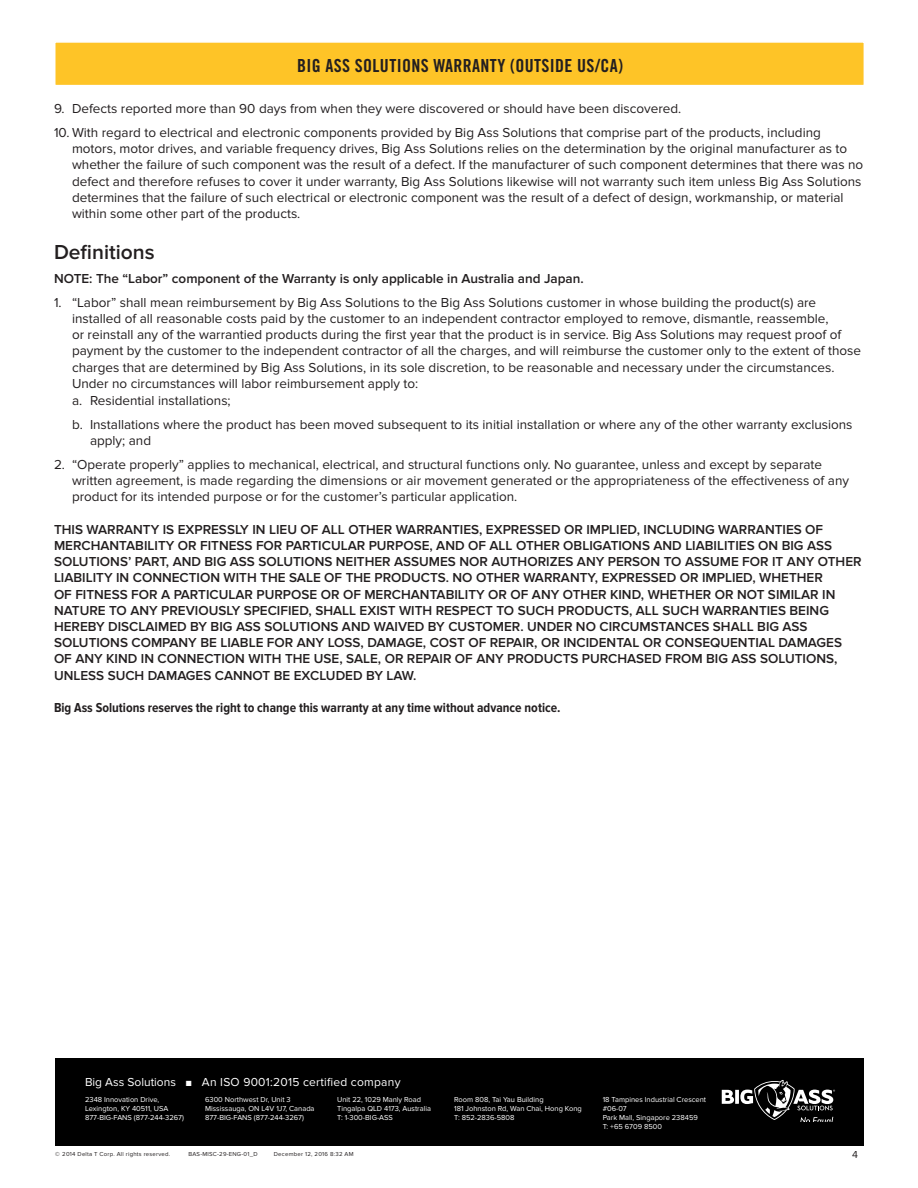
<style>
.page{position:relative;width:918px;height:1188px;background:#fff}
.page>*{position:absolute;margin:0;border:0;box-sizing:border-box;transform-origin:0 0}
.Heading_3{font:600 21px "Proxima Nova";color:#231f20}
.t1{font:18px "Trade Gothic LT Std Bd Cn 20";letter-spacing:.02em;color:#231f20}
.t2{font:13.5px/16.2px "Proxima Nova";color:#231f20}
.t3{font:600 13.5px/16.2px "Proxima Nova";color:#231f20}
.t4{font:700 13.5px "Proxima Nova Cond";color:#231f20}
.t5{font:12px "Proxima Nova";letter-spacing:.02em;color:#fff}
.t6{font:10.5px "Proxima Nova";color:#231f20}
.t7{font:7.5px/9px "Proxima Nova";color:#fff}
.t8{font:6px "Proxima Nova";letter-spacing:.04em;color:#231f20}
.s1{font-size:9px}
</style>
<div class="page">
<div style="left:54px;top:41px;width:811px;height:45px;background:#fec427;border:2px solid #fff"></div>
<div style="left:55px;top:1058px;width:809px;height:88px;background:#000"></div>
<svg style="left:722px;top:1080px;width:113px;height:42px"></svg>
<h2 class="t1" style="left:297px;top:55px;width:328px">BIG ASS SOLUTIONS WARRANTY (OUTSIDE US/CA)</h2>
<p class="t2" style="left:54px;top:101px;width:629px">9. Defects reported more than 90 days from when they were discovered or should have been discovered.</p>
<p class="t2" style="left:72px;top:125px;width:793px;text-indent:-18px">10. With regard to electrical and electronic components provided by Big Ass Solutions that comprise part of the products, including motors, motor drives, and variable frequency drives, Big Ass Solutions relies on the determination by the original manufacturer as to whether the failure of such component was the result of a defect. If the manufacturer of such component determines that there was no defect and therefore refuses to cover it under warranty, Big Ass Solutions likewise will not warranty such item unless Big Ass Solutions determines that the failure of such electrical or electronic component was the result of a defect of design, workmanship, or material within some other part of the products.</p>
<p class="Heading_3" style="left:54px;top:240px;width:102px">Definitions</p>
<p class="t3" style="left:54px;top:271px;width:531px">NOTE: The “Labor” component of the Warranty is only applicable in Australia and Japan.</p>
<p class="t2" style="left:72px;top:294px;width:791px;text-indent:-18px">1. “Labor” shall mean reimbursement by Big Ass Solutions to the Big Ass Solutions customer in whose building the product(s) are installed of all reasonable costs paid by the customer to an independent contractor employed to remove, dismantle, reassemble,<br>or reinstall any of the warrantied products during the first year that the product is in service. Big Ass Solutions may request proof of payment by the customer to the independent contractor of all the charges, and will reimburse the customer only to the extent of those charges that are determined by Big Ass Solutions, in its sole discretion, to be reasonable and necessary under the circumstances.<br>Under no circumstances will labor reimbursement apply to:</p>
<p class="t2" style="left:72px;top:393px;width:160px">a. Residential installations;</p>
<p class="t2" style="left:90px;top:417px;width:764px;text-indent:-18px">b. Installations where the product has been moved subsequent to its initial installation or where any of the other warranty exclusions apply; and</p>
<p class="t2" style="left:72px;top:457px;width:779px;text-indent:-18px">2. “Operate properly” applies to mechanical, electrical, and structural functions only. No guarantee, unless and except by separate written agreement, is made regarding the dimensions or air movement generated or the appropriateness of the effectiveness of any product for its intended purpose or for the customer’s particular application.</p>
<p class="t3" style="left:54px;top:522px;width:809px">THIS WARRANTY IS EXPRESSLY IN LIEU OF ALL OTHER WARRANTIES, EXPRESSED OR IMPLIED, INCLUDING WARRANTIES OF MERCHANTABILITY OR FITNESS FOR PARTICULAR PURPOSE, AND OF ALL OTHER OBLIGATIONS AND LIABILITIES ON BIG ASS SOLUTIONS’ PART, AND BIG ASS SOLUTIONS NEITHER ASSUMES NOR AUTHORIZES ANY PERSON TO ASSUME FOR IT ANY OTHER LIABILITY IN CONNECTION WITH THE SALE OF THE PRODUCTS. NO OTHER WARRANTY, EXPRESSED OR IMPLIED, WHETHER<br>OF FITNESS FOR A PARTICULAR PURPOSE OR OF MERCHANTABILITY OR OF ANY OTHER KIND, WHETHER OR NOT SIMILAR IN NATURE TO ANY PREVIOUSLY SPECIFIED, SHALL EXIST WITH RESPECT TO SUCH PRODUCTS, ALL SUCH WARRANTIES BEING HEREBY DISCLAIMED BY BIG ASS SOLUTIONS AND WAIVED BY CUSTOMER. UNDER NO CIRCUMSTANCES SHALL BIG ASS SOLUTIONS COMPANY BE LIABLE FOR ANY LOSS, DAMAGE, COST OF REPAIR, OR INCIDENTAL OR CONSEQUENTIAL DAMAGES OF ANY KIND IN CONNECTION WITH THE USE, SALE, OR REPAIR OF ANY PRODUCTS PURCHASED FROM BIG ASS SOLUTIONS, UNLESS SUCH DAMAGES CANNOT BE EXCLUDED BY LAW.</p>
<p class="t4" style="left:54px;top:700px;width:508px">Big Ass Solutions reserves the right to change this warranty at any time without advance notice.</p>
<p class="t5" style="left:85px;top:1075px;width:317px">Big Ass Solutions <span class="s1">■</span> An ISO 9001:2015 certified company</p>
<p class="t7" style="left:85px;top:1095px;width:100px">2348 Innovation Drive,<br>Lexington, KY 40511, USA<br>877-BIG-FANS (877-244-3267)</p>
<p class="t7" style="left:337px;top:1095px;width:95px">Unit 22, 1029 Manly Road<br>Tingalpa QLD 4173, Australia<br>T: 1-300-BIG-ASS</p>
<p class="t7" style="left:454px;top:1095px;width:129px">Room 808, Tai Yau Building<br>181 Johnston Rd, Wan Chai, Hong Kong<br>T: 852-2836-5808</p>
<p class="t7" style="left:603px;top:1095px;width:105px">18 Tampines Industrial Crescent #06-07<br>Park Mall, Singapore 238459<br>T: +65 6709 8500</p>
<p class="t7" style="left:205px;top:1095px;width:111px">6300 Northwest Dr, Unit 3<br>Mississauga, ON L4V 1J7, Canada<br>877-BIG-FANS (877-244-3267)</p>
<p class="t8" style="left:55px;top:1151px;width:117px">© 2014 Delta T Corp. All rights reserved.</p>
<p class="t8" style="left:188px;top:1151px;width:71px">BAS-MISC-29-ENG-01_D</p>
<p class="t8" style="left:274px;top:1151px;width:81px">December 12, 2016 8:32 AM</p>
<p class="t6" style="left:852px;top:1149px;width:7px">4</p>
</div>
